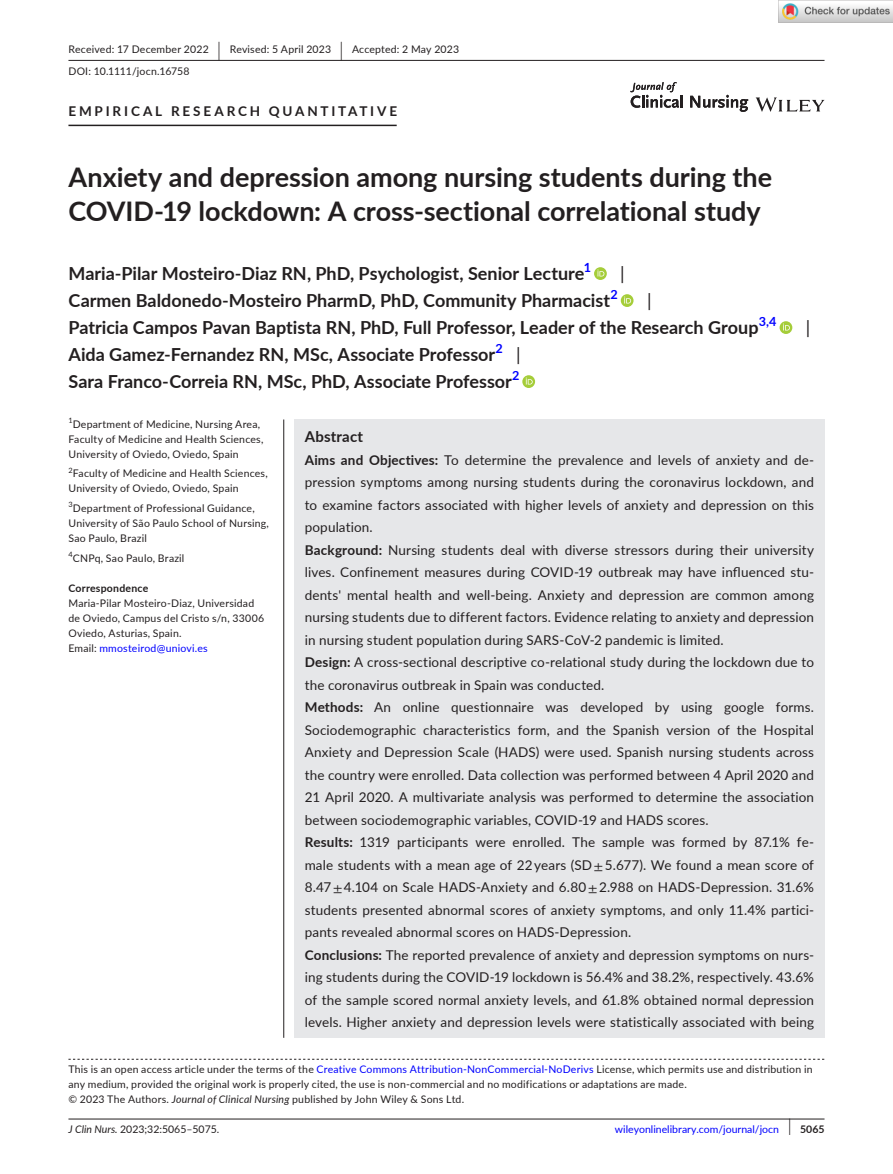
<style>
.page{position:relative;width:893px;height:1174px;background:#fff}
.page>*{position:absolute;margin:0;border:0;box-sizing:border-box;transform-origin:0 0}
.t1{font:700 27px/34.5px "Lato";color:#231f20}
.t2{font:700 18px "Lato";color:#231f20}
.t3{font:18px "Lato";color:#231f20}
.t4{font:700 15px "Lato";letter-spacing:.015em;color:#231f20}
.t5{font:13.5px/22.5px "Lato";letter-spacing:.01em;color:#231f20}
.t6{font:700 13.5px "Lato";letter-spacing:.21em;color:#231f20}
.t7{font:700 12.6px "Lato";color:#00f}
.t8{font:10.5px/15px "Lato";letter-spacing:.02em;color:#231f20}
.t9{font:10.5px "Lato";color:#00f}
.t10{font:10.5px "Lato";color:#231f20}
.t11{font:700 10.5px "Lato";letter-spacing:.02em;color:#231f20}
.s1{font-size:19.65px}
.s2{color:#00f}
.s3{font-weight:700}
.s4{font-family:"STIX"}
.s5{font-style:italic}
.s6{font-size:17.4px;color:#231f20}
.s7{font-weight:700;color:#231f20}
</style>
<div class="page">
<hr style="left:68px;top:1118px;width:756px;height:1px;background:#231f20">
<svg style="left:756px;top:97px;width:68px;height:15px"></svg>
<svg style="left:630px;top:82px;width:53px;height:26px"></svg>
<svg style="left:690px;top:95px;width:58px;height:17px"></svg>
<hr style="left:68px;top:60px;width:756px;height:1px;background:#231f20">
<hr style="left:68px;top:125px;width:329px;height:1px;background:#231f20">
<svg style="left:594px;top:267px;width:13px;height:13px"></svg>
<svg style="left:597px;top:269px;width:7px;height:7px"></svg>
<svg style="left:621px;top:294px;width:12px;height:13px"></svg>
<svg style="left:624px;top:296px;width:7px;height:7px"></svg>
<svg style="left:780px;top:321px;width:12px;height:13px"></svg>
<svg style="left:783px;top:323px;width:7px;height:7px"></svg>
<svg style="left:522px;top:375px;width:13px;height:13px"></svg>
<svg style="left:526px;top:377px;width:7px;height:7px"></svg>
<svg style="left:68px;top:1058px;width:756px;height:1px"></svg>
<div style="left:294px;top:419px;width:530px;height:618px;background:#e6e7e9"></div>
<hr style="left:283px;top:419px;width:1px;height:618px;background:#231f20">
<img style="left:779px;top:0;width:114px;height:23px">
<p class="t8" style="left:68px;top:38px;width:392px;line-height:21.8px">Received: 17 December 2022 <span class="s1">|</span> Revised: 5 April 2023 <span class="s1">|</span> Accepted: 2 May 2023<br>DOI: 10.1111/jocn.16758</p>
<p class="t6" style="left:68px;top:101px;width:330px">EMPIRICAL RESEARCH QUANTITATIVE</p>
<h1 class="t1" style="left:68px;top:159px;width:705px">Anxiety and depression among nursing students during the<br>COVID-19 lockdown: A cross-sectional correlational study</h1>
<h2 class="t2" style="left:68px;top:260px;width:518px">Maria-Pilar Mosteiro-Diaz RN, PhD, Psychologist, Senior Lecture</h2>
<p class="t7" style="left:584px;top:258px;width:9px">1</p>
<h2 class="t3" style="left:620px;top:260px;width:6px">|</h2>
<h2 class="t2" style="left:68px;top:287px;width:543px">Carmen Baldonedo-Mosteiro PharmD, PhD, Community Pharmacist</h2>
<p class="t7" style="left:610px;top:285px;width:9px">2</p>
<h2 class="t3" style="left:647px;top:287px;width:6px">|</h2>
<h2 class="t2" style="left:68px;top:314px;width:692px">Patricia Campos Pavan Baptista RN, PhD, Full Professor, Leader of the Research Group</h2>
<p class="t7" style="left:759px;top:312px;width:19px">3,4</p>
<h2 class="t3" style="left:806px;top:314px;width:6px">|</h2>
<h2 class="t2" style="left:68px;top:341px;width:428px">Aida Gamez-Fernandez RN, MSc, Associate Professor</h2>
<p class="t7" style="left:495px;top:339px;width:9px">2</p>
<h2 class="t3" style="left:516px;top:341px;width:6px">|</h2>
<h2 class="t2" style="left:68px;top:368px;width:445px">Sara Franco-Correia RN, MSc, PhD, Associate Professor</h2>
<p class="t7" style="left:512px;top:366px;width:9px">2</p>
<p class="t8" style="left:68px;top:416px;width:197px"><sup>1</sup>Department of Medicine, Nursing Area,<br>Faculty of Medicine and Health Sciences,<br>University of Oviedo, Oviedo, Spain</p>
<p class="t8" style="left:68px;top:466px;width:201px"><sup>2</sup>Faculty of Medicine and Health Sciences,<br>University of Oviedo, Oviedo, Spain</p>
<p class="t8" style="left:68px;top:500px;width:202px"><sup>3</sup>Department of Professional Guidance,<br>University of São Paulo School of Nursing,<br>Sao Paulo, Brazil</p>
<p class="t8" style="left:68px;top:550px;width:117px"><sup>4</sup>CNPq, Sao Paulo, Brazil</p>
<p class="t11" style="left:68px;top:580px;width:81px">Correspondence</p>
<p class="t8" style="left:68px;top:595px;width:197px">Maria-Pilar Mosteiro-Diaz, Universidad de Oviedo, Campus del Cristo s/n, 33006<br>Oviedo, Asturias, Spain.<br>Email: <span class="s2">mmosteirod@uniovi.es</span></p>
<p class="t4" style="left:305px;top:425px;width:60px">Abstract</p>
<p class="t5" style="left:305px;top:448px;width:511px"><span class="s3">Aims and Objectives:</span> To determine the prevalence and levels of anxiety and de&shy;pression symptoms among nursing students during the coronavirus lockdown, and to examine factors associated with higher levels of anxiety and depression on this population.<br><span class="s3">Background:</span> Nursing students deal with diverse stressors during their university lives. Confinement measures during COVID-19 outbreak may have influenced stu&shy;dents' mental health and well-being. Anxiety and depression are common among nursing students due to different factors. Evidence relating to anxiety and depression in nursing student population during SARS-CoV-2 pandemic is limited.<br><span class="s3">Design:</span> A cross-sectional descriptive co-relational study during the lockdown due to the coronavirus outbreak in Spain was conducted.<br><span class="s3">Methods:</span> An online questionnaire was developed by using google forms.<br>Sociodemographic characteristics form, and the Spanish version of the Hospital Anxiety and Depression Scale (HADS) were used. Spanish nursing students across the country were enrolled. Data collection was performed between 4 April 2020 and 21 April 2020. A multivariate analysis was performed to determine the association between sociodemographic variables, COVID-19 and HADS scores.<br><span class="s3">Results:</span> 1319 participants were enrolled. The sample was formed by 87.1% fe&shy;male students with a mean age of 22 years (SD <span class="s4">±</span> 5.677). We found a mean score of 8.47 <span class="s4">±</span> 4.104 on Scale HADS-Anxiety and 6.80 <span class="s4">±</span> 2.988 on HADS-Depression. 31.6% students presented abnormal scores of anxiety symptoms, and only 11.4% partici&shy;pants revealed abnormal scores on HADS-Depression.<br><span class="s3">Conclusions:</span> The reported prevalence of anxiety and depression symptoms on nurs&shy;ing students during the COVID-19 lockdown is 56.4% and 38.2%, respectively. 43.6% of the sample scored normal anxiety levels, and 61.8% obtained normal depression levels. Higher anxiety and depression levels were statistically associated with being</p>
<p class="t8" style="left:68px;top:1061px;width:746px">This is an open access article under the terms of the <span class="s2">Creative Commons Attribution-NonCommercial-NoDerivs</span> License, which permits use and distribution in any medium, provided the original work is properly cited, the use is non-commercial and no modifications or adaptations are made.<br>© 2023 The Authors. <span class="s5">Journal of Clinical Nursing</span> published by John Wiley &amp; Sons Ltd.</p>
<p class="t10" style="left:68px;top:1121px;width:152px"><span class="s5">J Clin Nurs.</span> 2023;32:5065–5075.</p>
<p class="t9" style="left:615px;top:1121px;width:211px">wileyonlinelibrary.com/journal/jocn <span class="s6">|</span> <span class="s7">5065</span></p>
</div>
